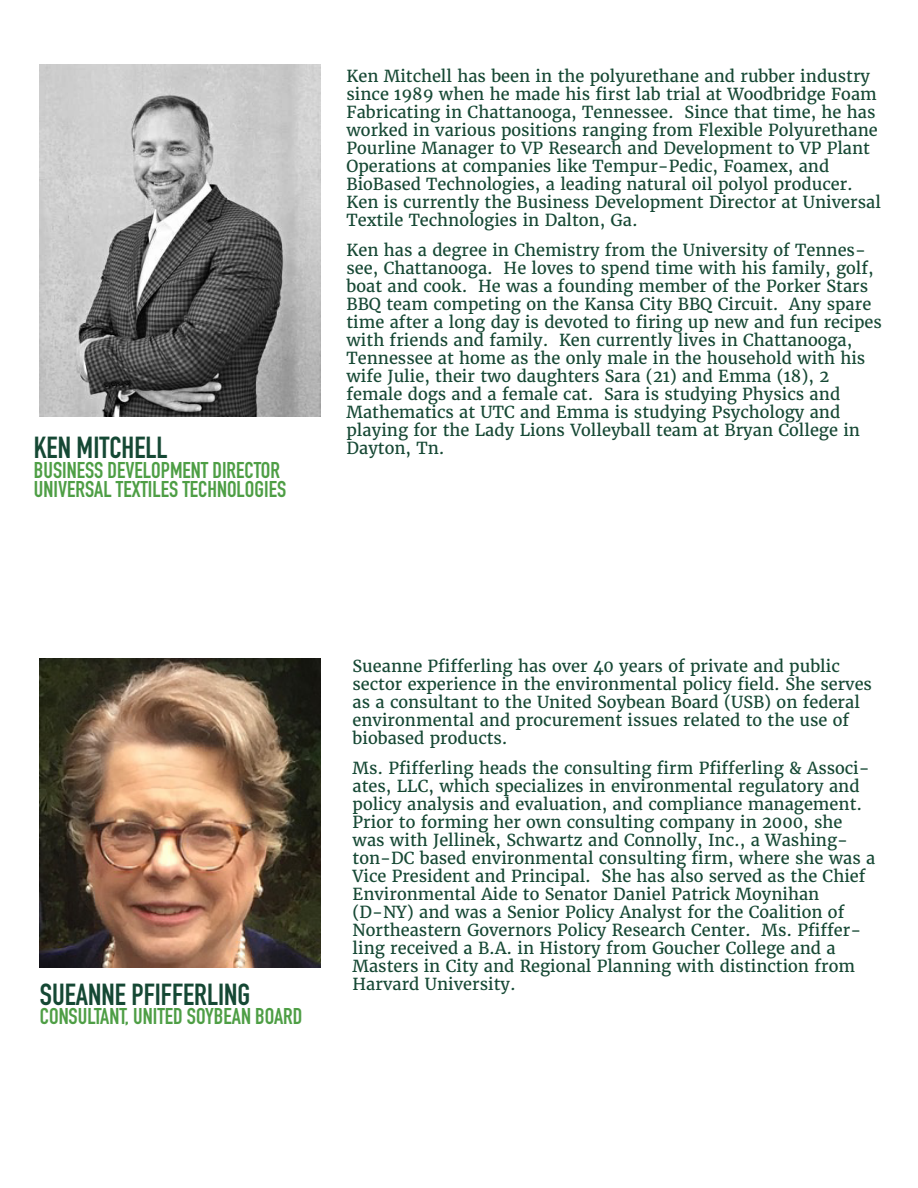
<style>
.page{position:relative;width:918px;height:1188px;background:#fff}
.page>*{position:absolute;margin:0;border:0;box-sizing:border-box;transform-origin:0 0}
.t1{font:700 30px "DIN Condensed";color:#154834}
.t2{font:700 22.5px/19.5px "DIN Condensed";color:#4e9e45}
.t3{font:16.5px/18px "Merriweather";color:#164834}
</style>
<div class="page">
<img style="left:40px;top:659px;width:281px;height:309px">
<img style="left:40px;top:65px;width:281px;height:351px">
<h1 class="t1" style="left:34px;top:437px;width:135px">KEN MITCHELL</h1>
<h2 class="t2" style="left:34px;top:461px;width:254px">BUSINESS DEVELOPMENT DIRECTOR<br>UNIVERSAL TEXTILES TECHNOLOGIES</h2>
<p class="t3" style="left:347px;top:68px;width:536px">Ken Mitchell has been in the polyurethane and rubber industry since 1989 when he made his first lab trial at Woodbridge Foam Fabricating in Chattanooga, Tennessee. Since that time, he has worked in various positions ranging from Flexible Polyurethane Pourline Manager to VP Research and Development to VP Plant Operations at companies like Tempur-Pedic, Foamex, and BioBased Technologies, a leading natural oil polyol producer.<br>Ken is currently the Business Development Director at Universal Textile Technologies in Dalton, Ga.</p>
<p class="t3" style="left:347px;top:242px;width:537px">Ken has a degree in Chemistry from the University of Tennes&shy;see, Chattanooga. He loves to spend time with his family, golf, boat and cook. He was a founding member of the Porker Stars BBQ team competing on the Kansa City BBQ Circuit. Any spare time after a long day is devoted to firing up new and fun recipes with friends and family. Ken currently lives in Chattanooga, Tennessee at home as the only male in the household with his wife Julie, their two daughters Sara (21) and Emma (18), 2 female dogs and a female cat. Sara is studying Physics and Mathematics at UTC and Emma is studying Psychology and playing for the Lady Lions Volleyball team at Bryan College in Dayton, Tn.</p>
<h1 class="t1" style="left:40px;top:983px;width:212px">SUEANNE PFIFFERLING</h1>
<h2 class="t2" style="left:40px;top:1008px;width:264px">CONSULTANT, UNITED SOYBEAN BOARD</h2>
<p class="t3" style="left:353px;top:657px;width:521px">Sueanne Pfifferling has over 40 years of private and public sector experience in the environmental policy field. She serves as a consultant to the United Soybean Board (USB) on federal environmental and procurement issues related to the use of biobased products.</p>
<p class="t3" style="left:353px;top:759px;width:524px">Ms. Pfifferling heads the consulting firm Pfifferling &amp; Associ&shy;ates, LLC, which specializes in environmental regulatory and policy analysis and evaluation, and compliance management.<br>Prior to forming her own consulting company in 2000, she was with Jellinek, Schwartz and Connolly, Inc., a Washing&shy;ton-DC based environmental consulting firm, where she was a Vice President and Principal. She has also served as the Chief Environmental Aide to Senator Daniel Patrick Moynihan (D-NY) and was a Senior Policy Analyst for the Coalition of Northeastern Governors Policy Research Center. Ms. Pfiffer&shy;ling received a B.A. in History from Goucher College and a Masters in City and Regional Planning with distinction from Harvard University.</p>
</div>
